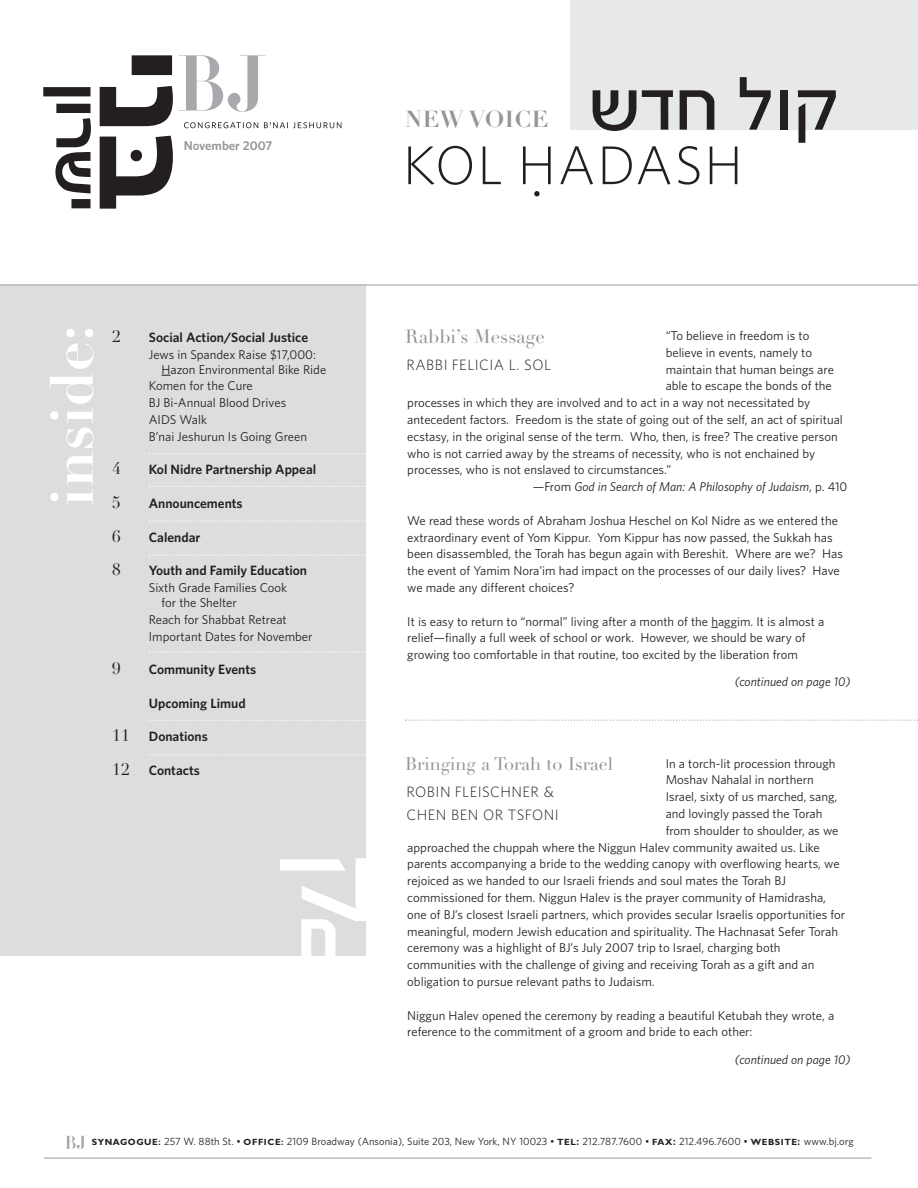
<style>
.page{position:relative;width:918px;height:1188px;background:#fff}
.page>*{position:absolute;margin:0;border:0;box-sizing:border-box;transform-origin:0 0}
.t1{font:134.4px "Kastel D";color:#fff}
.t2{font:81px "Kastel D";letter-spacing:.03em;color:#231f20}
.t3{font:79.5px "Kastel D Bold";color:#fff}
.t4{font:700 59.55px "Didot LH";color:#fff}
.t5{font:300 54.6px "Whitney";letter-spacing:.03em;color:#231f20}
.t6{font:50.7px "Didot LH";color:#231f20}
.t7{font:700 22.8px "Didot LH";letter-spacing:.03em;color:#939598}
.t8{font:18.9px "Didot LH";color:#939598}
.t9{font:18px "Didot LH";color:#939598}
.t10{font:16.5px "Didot LH";color:#231f20}
.t11{font:300 15px/22.5px "Whitney";letter-spacing:.03em;color:#231f20}
.t12{font:600 13.5px "Whitney";color:#231f20}
.t13{font:12.75px/16.8px "Whitney";color:#231f20}
.t14{font:italic 12.75px "Whitney";color:#231f20}
.t15{font:600 12.75px "Whitney";color:#939598}
.t16{font:10.5px "Whitney";letter-spacing:.005em;color:#231f20}
.s1{font-family:"Didot LH";font-weight:400;font-size:16.5px}
.s2{font-style:normal}
.s3{font-family:"Gill Sans";font-weight:700;font-size:9px}
.s4{font-weight:600;font-size:9px}
.s5{font-weight:600}
</style>
<div class="page">
<div style="left:0;top:284px;width:366px;height:672px;background:#dcdddf"></div>
<div style="left:570px;top:0;width:348px;height:130px;background:#e7e8e9"></div>
<svg style="left:149px;top:453px;width:217px;height:2px"></svg>
<svg style="left:149px;top:486px;width:217px;height:1px"></svg>
<svg style="left:149px;top:520px;width:217px;height:2px"></svg>
<svg style="left:149px;top:555px;width:217px;height:1px"></svg>
<svg style="left:149px;top:754px;width:217px;height:2px"></svg>
<svg style="left:149px;top:720px;width:217px;height:1px"></svg>
<svg style="left:149px;top:652px;width:217px;height:1px"></svg>
<svg style="left:100px;top:55px;width:242px;height:154px"></svg>
<svg style="left:43px;top:87px;width:48px;height:121px"></svg>
<hr style="left:44px;top:1157px;width:827px;height:2px;background:#bcbdc0">
<svg style="left:66px;top:1136px;width:18px;height:13px"></svg>
<svg style="left:405px;top:719px;width:513px;height:2px"></svg>
<hr style="left:0;top:284px;width:918px;height:2px;background:#bcbdc0">
<p class="t15" style="left:184px;top:138px;width:90px">November 2007</p>
<h3 class="t7" style="left:405px;top:111px;width:145px">NEW VOICE</h3>
<h2 class="t2" style="left:593px;top:63px;width:250px">asj kue</h2>
<h3 class="t5" style="left:403px;top:133px;width:341px">KOL HADASH</h3>
<h3 class="t6" style="left:530px;top:160px;width:16px">.</h3>
<h3 class="t4" style="left:50px;top:507px;width:184px;rotate:-90deg">inside:</h3>
<p class="t10" style="left:112px;top:330px;width:10px">2</p>
<p class="t12" style="left:149px;top:329px;width:161px">Social Action/Social Justice</p>
<p class="t13" style="left:162px;top:347px;width:166px;line-height:15px;text-indent:-13px">Jews in Spandex Raise $17,000:<br>Hazon Environmental Bike Ride</p>
<p class="t13" style="left:149px;top:378px;width:160px">Komen for the Cure<br>BJ Bi-Annual Blood Drives<br>AIDS Walk<br>B’nai Jeshurun Is Going Green</p>
<p class="t10" style="left:112px;top:463px;width:10px">4</p>
<p class="t12" style="left:149px;top:462px;width:169px">Kol Nidre Partnership Appeal</p>
<p class="t10" style="left:112px;top:496px;width:10px">5</p>
<p class="t12" style="left:149px;top:495px;width:95px">Announcements</p>
<p class="t10" style="left:112px;top:530px;width:10px">6</p>
<p class="t12" style="left:149px;top:529px;width:53px">Calendar</p>
<p class="t10" style="left:112px;top:563px;width:10px">8</p>
<p class="t12" style="left:149px;top:563px;width:160px">Youth and Family Education</p>
<p class="t13" style="left:162px;top:580px;width:127px;line-height:15px;text-indent:-13px">Sixth Grade Families Cook for the Shelter</p>
<p class="t13" style="left:149px;top:611px;width:165px">Reach for Shabbat Retreat<br>Important Dates for November</p>
<p class="t10" style="left:112px;top:662px;width:10px">9</p>
<p class="t12" style="left:149px;top:662px;width:109px">Community Events</p>
<p class="t12" style="left:149px;top:695px;width:98px">Upcoming Limud</p>
<p class="t12" style="left:112px;top:729px;width:97px"><span class="s1">11</span> Donations</p>
<p class="t12" style="left:112px;top:762px;width:89px"><span class="s1">12</span> Contacts</p>
<h1 class="t1" style="left:412px;top:858px;width:73px;rotate:90deg">e</h1>
<h3 class="t3" style="left:301px;top:894px;width:42px">j</h3>
<h3 class="t8" style="left:405px;top:330px;width:141px">Rabbi’s Message</h3>
<p class="t13" style="left:666px;top:327px;width:145px">“To believe in freedom is to</p>
<p class="t13" style="left:666px;top:344px;width:148px">believe in events, namely to</p>
<p class="t13" style="left:666px;top:361px;width:170px">maintain that human beings are</p>
<p class="t13" style="left:666px;top:378px;width:168px">able to escape the bonds of the</p>
<p class="t13" style="left:407px;top:394px;width:404px">processes in which they are involved and to act in a way not necessitated by</p>
<p class="t13" style="left:407px;top:411px;width:437px">antecedent factors. Freedom is the state of going out of the self, an act of spiritual</p>
<p class="t13" style="left:407px;top:428px;width:432px">ecstasy, in the original sense of the term. Who, then, is free? The creative person</p>
<p class="t13" style="left:407px;top:445px;width:409px">who is not carried away by the streams of necessity, who is not enchained by</p>
<p class="t13" style="left:407px;top:462px;width:265px">processes, who is not enslaved to circumstances.”</p>
<p class="t14" style="left:533px;top:479px;width:316px"><span class="s2">—From</span> God in Search of Man: A Philosophy of Judaism<span class="s2">, p. 410</span></p>
<p class="t13" style="left:407px;top:512px;width:437px">We read these words of Abraham Joshua Heschel on Kol Nidre as we entered the extraordinary event of Yom Kippur. Yom Kippur has now passed, the Sukkah has been disassembled, the Torah has begun again with Bereshit. Where are we? Has the event of Yamim Nora’im had impact on the processes of our daily lives? Have we made any different choices?</p>
<p class="t13" style="left:407px;top:613px;width:419px">It is easy to return to “normal” living after a month of the haggim. It is almost a relief—finally a full week of school or work. However, we should be wary of growing too comfortable in that routine, too excited by the liberation from</p>
<p class="t14" style="left:735px;top:674px;width:117px">(continued on page 10)</p>
<p class="t11" style="left:406px;top:353px;width:146px">RABBI FELICIA L. SOL</p>
<h3 class="t9" style="left:405px;top:757px;width:209px">Bringing a Torah to Israel</h3>
<p class="t11" style="left:406px;top:781px;width:154px">ROBIN FLEISCHNER &amp;<br>CHEN BEN OR TSFONI</p>
<p class="t13" style="left:666px;top:755px;width:171px">In a torch-lit procession through</p>
<p class="t13" style="left:666px;top:772px;width:150px">Moshav Nahalal in northern</p>
<p class="t13" style="left:666px;top:788px;width:173px">Israel, sixty of us marched, sang,</p>
<p class="t13" style="left:666px;top:805px;width:158px">and lovingly passed the Torah</p>
<p class="t13" style="left:666px;top:822px;width:174px">from shoulder to shoulder, as we</p>
<p class="t13" style="left:407px;top:839px;width:414px">approached the chuppah where the Niggun Halev community awaited us. Like</p>
<p class="t13" style="left:407px;top:856px;width:434px">parents accompanying a bride to the wedding canopy with overflowing hearts, we</p>
<p class="t13" style="left:407px;top:872px;width:380px">rejoiced as we handed to our Israeli friends and soul mates the Torah BJ</p>
<p class="t13" style="left:407px;top:889px;width:420px">commissioned for them. Niggun Halev is the prayer community of Hamidrasha,</p>
<p class="t13" style="left:407px;top:906px;width:439px">one of BJ’s closest Israeli partners, which provides secular Israelis opportunities for</p>
<p class="t13" style="left:407px;top:923px;width:432px">meaningful, modern Jewish education and spirituality. The Hachnasat Sefer Torah</p>
<p class="t13" style="left:407px;top:940px;width:375px">ceremony was a highlight of BJ’s July 2007 trip to Israel, charging both</p>
<p class="t13" style="left:407px;top:956px;width:409px">communities with the challenge of giving and receiving Torah as a gift and an</p>
<p class="t13" style="left:407px;top:973px;width:249px">obligation to pursue relevant paths to Judaism.</p>
<p class="t13" style="left:407px;top:1007px;width:428px">Niggun Halev opened the ceremony by reading a beautiful Ketubah they wrote, a reference to the commitment of a groom and bride to each other:</p>
<p class="t14" style="left:735px;top:1052px;width:117px">(continued on page 10)</p>
<p class="t16" style="left:92px;top:1136px;width:763px"><span class="s3">SYNAGOGUE</span><span class="s4">:</span> 257 W. 88th St. • <span class="s3">OFFICE</span><span class="s4">:</span> 2109 Broadway (Ansonia), Suite 203, New York, NY 10023 • <span class="s3">TEL</span><span class="s5">:</span> 212.787.7600 • <span class="s3">FAX</span><span class="s5">:</span> 212.496.7600 • <span class="s3">WEBSITE</span><span class="s5">:</span> www.bj.org</p>
</div>
